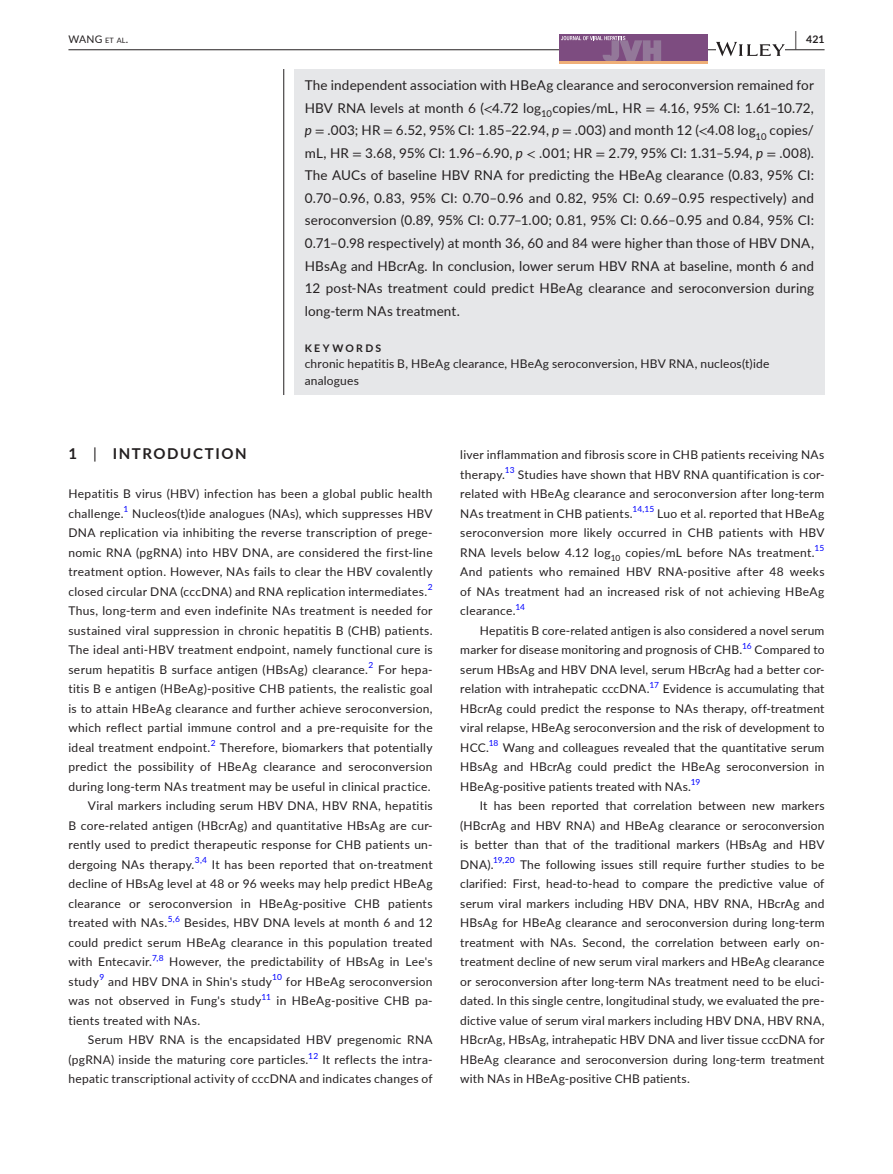
<style>
.page{position:relative;width:893px;height:1174px;background:#fff}
.page>*{position:absolute;margin:0;border:0;box-sizing:border-box;transform-origin:0 0}
.t1{font:700 15px "Lato";letter-spacing:.105em;color:#231f20}
.t2{font:13.5px/22.5px "Lato";letter-spacing:.01em;color:#231f20;text-align:justify}
.t3{font:12px/19.5px "Lato";letter-spacing:.02em;color:#231f20;text-align:justify}
.t4{font:700 10.5px "Lato";letter-spacing:.22em;color:#231f20}
.t5{font:10.5px "Lato";color:#231f20}
.t6{font:8.4px "Lato";letter-spacing:-.005em;color:#00f}
.s1{font-size:7.35px}
.s2{font-size:19.5px}
.s3{font-family:"STIX"}
.s4{font-style:italic}
.s5{font-weight:400}
</style>
<div class="page">
<hr style="left:68px;top:49px;width:756px;height:1px;background:#231f20">
<div style="left:559px;top:34px;width:149px;height:30px;background:#7d4c80"></div>
<svg style="left:561px;top:36px;width:100px;height:26px"></svg>
<hr style="left:559px;top:62px;width:149px;height:2px;background:#efaf78">
<svg style="left:716px;top:42px;width:69px;height:14px"></svg>
<div style="left:294px;top:69px;width:530px;height:326px;background:#e6e7e9"></div>
<hr style="left:283px;top:69px;width:1px;height:326px;background:#231f20">
<p class="t5" style="left:68px;top:31px;width:61px">WANG <span class="s1">et al</span>.</p>
<p class="t4" style="left:795px;top:31px;width:31px"><span class="s2">|</span> 421</p>
<p class="t2" style="left:305px;top:74px;width:511px">The independent association with HBeAg clearance and seroconversion remained for HBV RNA levels at month 6 (<span class="s3">&lt;</span>4.72 log<sub>10</sub>copies/mL, HR <span class="s3">=</span> 4.16, 95% CI: 1.61–10.72, <span class="s4">p</span> <span class="s3">=</span> .003; HR <span class="s3">=</span> 6.52, 95% CI: 1.85–22.94, <span class="s4">p</span> <span class="s3">=</span> .003) and month 12 (<span class="s3">&lt;</span>4.08 log<sub>10</sub> copies/ mL, HR <span class="s3">=</span> 3.68, 95% CI: 1.96–6.90, <span class="s4">p</span> <span class="s3">&lt;</span> .001; HR <span class="s3">=</span> 2.79, 95% CI: 1.31–5.94, <span class="s4">p</span> <span class="s3">=</span> .008).<br>The AUCs of baseline HBV RNA for predicting the HBeAg clearance (0.83, 95% CI:<br>0.70–0.96, 0.83, 95% CI: 0.70–0.96 and 0.82, 95% CI: 0.69–0.95 respectively) and seroconversion (0.89, 95% CI: 0.77–1.00; 0.81, 95% CI: 0.66–0.95 and 0.84, 95% CI:<br>0.71–0.98 respectively) at month 36, 60 and 84 were higher than those of HBV DNA, HBsAg and HBcrAg. In conclusion, lower serum HBV RNA at baseline, month 6 and 12 post-NAs treatment could predict HBeAg clearance and seroconversion during long-term NAs treatment.</p>
<p class="t4" style="left:305px;top:340px;width:78px">KEYWORDS</p>
<p class="t3" style="left:305px;top:355px;width:466px;line-height:16.5px">chronic hepatitis B, HBeAg clearance, HBeAg seroconversion, HBV RNA, nucleos(t)ide analogues</p>
<p class="t1" style="left:68px;top:443px;width:180px">1 <span class="s5">|</span> INTRODUCTION</p>
<p class="t3" style="left:68px;top:483px;width:366px">Hepatitis B virus (HBV) infection has been a global public health challenge.</p>
<p class="t6" style="left:123px;top:503px;width:6px">1</p>
<p class="t3" style="left:68px;top:503px;width:366px;text-indent:64px">Nucleos(t)ide analogues (NAs), which suppresses HBV DNA replication via inhibiting the reverse transcription of prege&shy;nomic RNA (pgRNA) into HBV DNA, are considered the first-line treatment option. However, NAs fails to clear the HBV covalently closed circular DNA (cccDNA) and RNA replication intermediates.</p>
<p class="t6" style="left:428px;top:581px;width:6px">2</p>
<p class="t3" style="left:68px;top:600px;width:366px">Thus, long-term and even indefinite NAs treatment is needed for sustained viral suppression in chronic hepatitis B (CHB) patients.<br>The ideal anti-HBV treatment endpoint, namely functional cure is serum hepatitis B surface antigen (HBsAg) clearance.</p>
<p class="t6" style="left:369px;top:659px;width:6px">2</p>
<p class="t3" style="left:68px;top:659px;width:366px;text-indent:310px">For hepa&shy;titis B e antigen (HBeAg)-positive CHB patients, the realistic goal is to attain HBeAg clearance and further achieve seroconversion, which reflect partial immune control and a pre-requisite for the ideal treatment endpoint.</p>
<p class="t6" style="left:211px;top:737px;width:6px">2</p>
<p class="t3" style="left:220px;top:737px;width:214px">Therefore, biomarkers that potentially</p>
<p class="t3" style="left:68px;top:756px;width:366px">predict the possibility of HBeAg clearance and seroconversion</p>
<p class="t3" style="left:68px;top:776px;width:364px">during long-term NAs treatment may be useful in clinical practice.</p>
<p class="t3" style="left:88px;top:795px;width:346px">Viral markers including serum HBV DNA, HBV RNA, hepatitis</p>
<p class="t3" style="left:68px;top:815px;width:366px">B core-related antigen (HBcrAg) and quantitative HBsAg are cur-</p>
<p class="t3" style="left:68px;top:834px;width:366px">rently used to predict therapeutic response for CHB patients un-</p>
<p class="t3" style="left:68px;top:854px;width:127px">dergoing NAs therapy.</p>
<p class="t6" style="left:195px;top:854px;width:14px">3,4</p>
<p class="t3" style="left:68px;top:854px;width:366px;text-indent:143px">It has been reported that on-treatment decline of HBsAg level at 48 or 96 weeks may help predict HBeAg clearance or seroconversion in HBeAg-positive CHB patients treated with NAs.</p>
<p class="t6" style="left:168px;top:913px;width:14px">5,6</p>
<p class="t3" style="left:68px;top:912px;width:366px;text-indent:116px">Besides, HBV DNA levels at month 6 and 12 could predict serum HBeAg clearance in this population treated with Entecavir.</p>
<p class="t6" style="left:152px;top:952px;width:13px">7,8</p>
<p class="t3" style="left:169px;top:951px;width:265px">However, the predictability of HBsAg in Lee's</p>
<p class="t3" style="left:68px;top:971px;width:32px">study</p>
<p class="t6" style="left:99px;top:971px;width:6px">9</p>
<p class="t3" style="left:108px;top:971px;width:165px">and HBV DNA in Shin's study</p>
<p class="t6" style="left:272px;top:971px;width:11px">10</p>
<p class="t3" style="left:68px;top:971px;width:366px;text-indent:217px">for HBeAg seroconversion was not observed in Fung's study<sup>11</sup> in HBeAg-positive CHB pa&shy;tients treated with NAs.</p>
<p class="t3" style="left:68px;top:1029px;width:366px;text-indent:20px">Serum HBV RNA is the encapsidated HBV pregenomic RNA (pgRNA) inside the maturing core particles.<sup>12</sup> It reflects the intra&shy;hepatic transcriptional activity of cccDNA and indicates changes of</p>
<p class="t3" style="left:460px;top:444px;width:366px">liver inflammation and fibrosis score in CHB patients receiving NAs therapy.<sup>13</sup> Studies have shown that HBV RNA quantification is cor&shy;related with HBeAg clearance and seroconversion after long-term NAs treatment in CHB patients.</p>
<p class="t6" style="left:633px;top:503px;width:23px">14,15</p>
<p class="t3" style="left:460px;top:503px;width:366px;text-indent:197px">Luo et al. reported that HBeAg seroconversion more likely occurred in CHB patients with HBV RNA levels below 4.12 log<sub>10</sub> copies/mL before NAs treatment.</p>
<p class="t6" style="left:815px;top:542px;width:11px">15</p>
<p class="t3" style="left:460px;top:561px;width:366px">And patients who remained HBV RNA-positive after 48 weeks of NAs treatment had an increased risk of not achieving HBeAg clearance.</p>
<p class="t6" style="left:515px;top:601px;width:11px">14</p>
<p class="t3" style="left:460px;top:620px;width:366px;text-indent:20px">Hepatitis B core-related antigen is also considered a novel serum marker for disease monitoring and prognosis of CHB.</p>
<p class="t6" style="left:742px;top:640px;width:11px">16</p>
<p class="t3" style="left:460px;top:639px;width:366px;text-indent:294px">Compared to serum HBsAg and HBV DNA level, serum HBcrAg had a better cor&shy;relation with intrahepatic cccDNA.</p>
<p class="t6" style="left:649px;top:679px;width:11px">17</p>
<p class="t3" style="left:460px;top:678px;width:366px;text-indent:203px">Evidence is accumulating that HBcrAg could predict the response to NAs therapy, off-treatment viral relapse, HBeAg seroconversion and the risk of development to HCC.</p>
<p class="t6" style="left:489px;top:737px;width:11px">18</p>
<p class="t3" style="left:460px;top:737px;width:366px;text-indent:42px">Wang and colleagues revealed that the quantitative serum HBsAg and HBcrAg could predict the HBeAg seroconversion in HBeAg-positive patients treated with NAs.</p>
<p class="t6" style="left:691px;top:776px;width:11px">19</p>
<p class="t3" style="left:460px;top:795px;width:366px;text-indent:20px">It has been reported that correlation between new markers (HBcrAg and HBV RNA) and HBeAg clearance or seroconversion is better than that of the traditional markers (HBsAg and HBV DNA).</p>
<p class="t6" style="left:493px;top:854px;width:23px">19,20</p>
<p class="t3" style="left:460px;top:854px;width:366px;text-indent:60px">The following issues still require further studies to be clarified: First, head-to-head to compare the predictive value of serum viral markers including HBV DNA, HBV RNA, HBcrAg and HBsAg for HBeAg clearance and seroconversion during long-term treatment with NAs. Second, the correlation between early on&shy;treatment decline of new serum viral markers and HBeAg clearance or seroconversion after long-term NAs treatment need to be eluci&shy;dated. In this single centre, longitudinal study, we evaluated the pre&shy;dictive value of serum viral markers including HBV DNA, HBV RNA, HBcrAg, HBsAg, intrahepatic HBV DNA and liver tissue cccDNA for HBeAg clearance and seroconversion during long-term treatment with NAs in HBeAg-positive CHB patients.</p>
</div>
